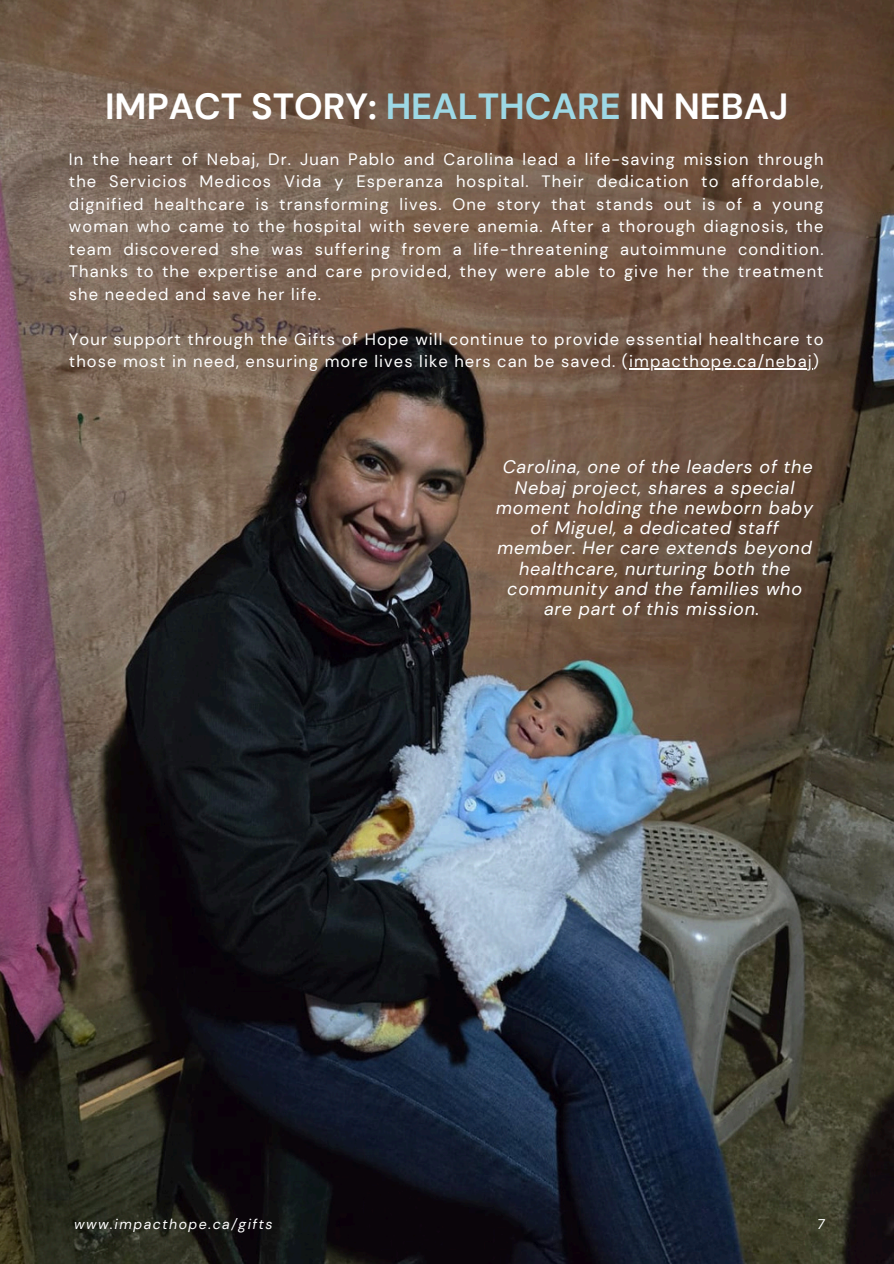
<style>
.page{position:relative;width:894px;height:1264px;background:#fff}
.page>*{position:absolute;margin:0;border:0;box-sizing:border-box;transform-origin:0 0}
.t1{font:700 36.3px "DM Sans";color:#fff}
.t2{font:italic 18px/20.2px "DM Sans";letter-spacing:.045em;color:#fff;text-align:center}
.t3{font:16.5px/22.5px "DM Sans";letter-spacing:.065em;color:#fff;text-align:justify}
.t4{font:italic 14.1px "DM Sans";letter-spacing:.11em;color:#fff}
.s1{color:#9dd8e5}
</style>
<div class="page">
<img style="left:0;top:0;width:893px;height:1263px">
<img style="left:6px;top:218px;width:798px;height:798px;border-radius:50%">
<hr style="left:629px;top:368px;width:183px;height:1px;background:#fff">
<p class="t1" style="left:105px;top:83px;width:684px">IMPACT STORY: <span class="s1">HEALTHCARE</span> IN NEBAJ</p>
<h1 class="t3" style="left:69px;top:148px;width:755px">In the heart of Nebaj, Dr. Juan Pablo and Carolina lead a life-saving mission through the Servicios Medicos Vida y Esperanza hospital. Their dedication to affordable, dignified healthcare is transforming lives. One story that stands out is of a young woman who came to the hospital with severe anemia. After a thorough diagnosis, the team discovered she was suffering from a life-threatening autoimmune condition.<br>Thanks to the expertise and care provided, they were able to give her the treatment she needed and save her life.</h1>
<h2 class="t3" style="left:69px;top:328px;width:755px">Your support through the Gifts of Hope will continue to provide essential healthcare to those most in need, ensuring more lives like hers can be saved. (impacthope.ca/nebaj)</h2>
<p class="t2" style="left:496px;top:457px;width:318px">Carolina, one of the leaders of the<br>Nebaj project, shares a special moment holding the newborn baby of Miguel, a dedicated staff member. Her care extends beyond healthcare, nurturing both the community and the families who are part of this mission.</p>
<h2 class="t4" style="left:74px;top:1214px;width:200px">www.impacthope.ca/gifts</h2>
<p class="t4" style="left:816px;top:1214px;width:9px">7</p>
</div>
